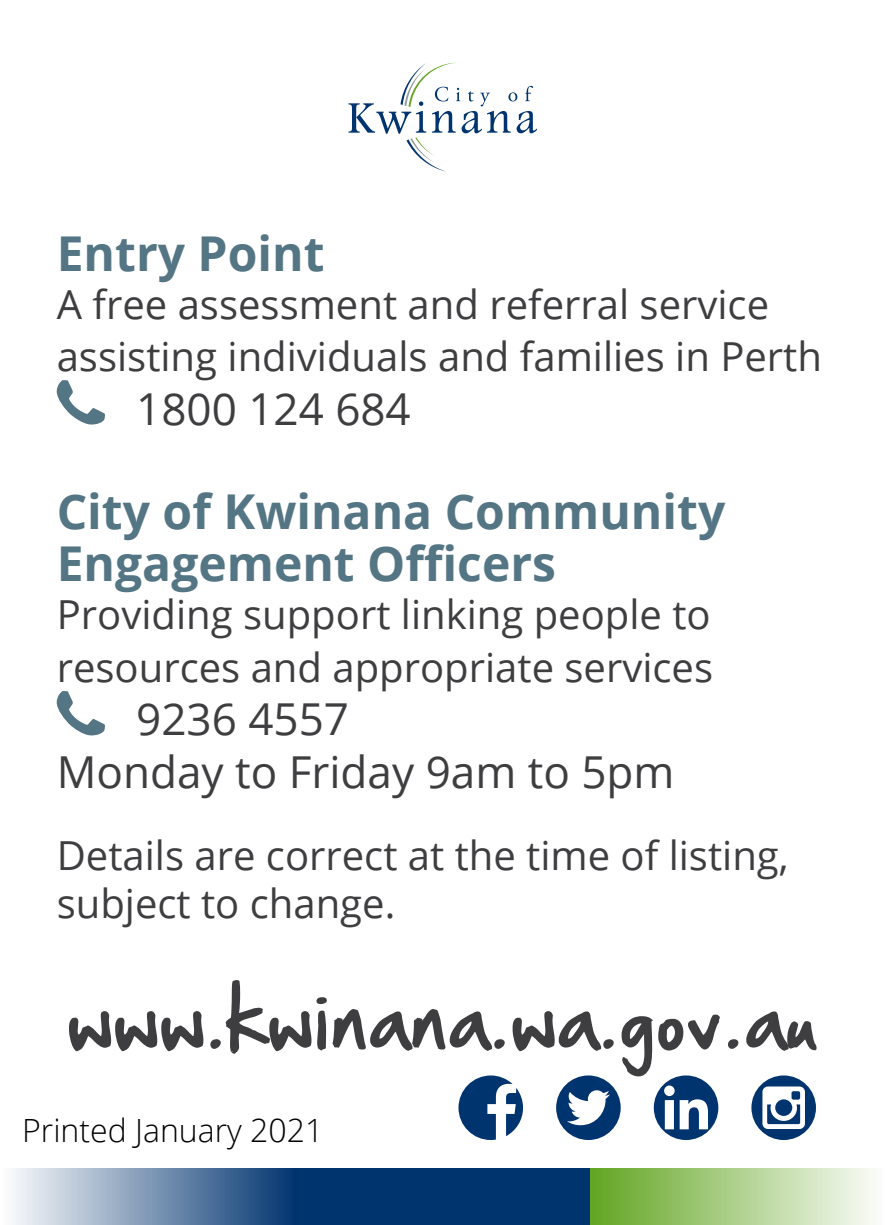
<style>
.page{position:relative;width:885px;height:1225px;background:#fff}
.page>*{position:absolute;margin:0;border:0;box-sizing:border-box;transform-origin:0 0}
.Body_copy{font:67.2px "Hand Of Sean";letter-spacing:.06em;color:#3e3d40}
.Body_copy-2{font:700 48px/52.8px "Open Sans";color:#547583}
.Body_copy-3{font:44px "Open Sans";color:#3e3d40}
.Body_copy-4{font:40px/52px "Open Sans";color:#3e3d40}
.Body_copy-5{font:300 32px "Open Sans";color:#000}
</style>
<div class="page">
<svg style="left:56px;top:380px;width:49px;height:45px"></svg>
<svg style="left:56px;top:691px;width:49px;height:45px"></svg>
<div style="left:0;top:1168px;width:295px;height:57px;background:linear-gradient(to right,#fff,#033670)"></div>
<div style="left:295px;top:1168px;width:295px;height:57px;background:#00346f"></div>
<div style="left:590px;top:1168px;width:294px;height:57px;background:linear-gradient(to right,#61a421,#fcfdfb)"></div>
<svg style="left:516px;top:111px;width:21px;height:22px"></svg>
<svg style="left:508px;top:92px;width:9px;height:9px"></svg>
<div style="left:510px;top:93px;width:5px;height:8px;background:#fff;border-radius:50%"></div>
<svg style="left:525px;top:86px;width:8px;height:15px"></svg>
<svg style="left:348px;top:63px;width:162px;height:109px"></svg>
<svg style="left:751px;top:1075px;width:64px;height:65px"></svg>
<svg style="left:653px;top:1075px;width:65px;height:65px"></svg>
<svg style="left:556px;top:1075px;width:64px;height:65px"></svg>
<svg style="left:458px;top:1075px;width:65px;height:65px"></svg>
<p class="Body_copy-2" style="left:57px;top:226px;width:269px">Entry Point</p>
<p class="Body_copy-4" style="left:57px;top:278px;width:766px">A free assessment and referral service assisting individuals and families in Perth</p>
<p class="Body_copy-3" style="left:136px;top:378px;width:276px">1800 124 684</p>
<p class="Body_copy-2" style="left:57px;top:483px;width:670px">City of Kwinana Community<br>Engagement Officers</p>
<p class="Body_copy-4" style="left:57px;top:587px;width:658px">Providing support linking people to resources and appropriate services</p>
<p class="Body_copy-3" style="left:136px;top:689px;width:214px">9236 4557</p>
<p class="Body_copy-3" style="left:57px;top:742px;width:619px">Monday to Friday 9am to 5pm</p>
<p class="Body_copy-4" style="left:57px;top:830px;width:733px;line-height:48px">Details are correct at the time of listing, subject to change.</p>
<p class="Body_copy" style="left:69px;top:960px;width:748px">www.kwinana.wa.gov.au</p>
<p class="Body_copy-5" style="left:22px;top:1108px;width:303px">Printed January 2021</p>
</div>
